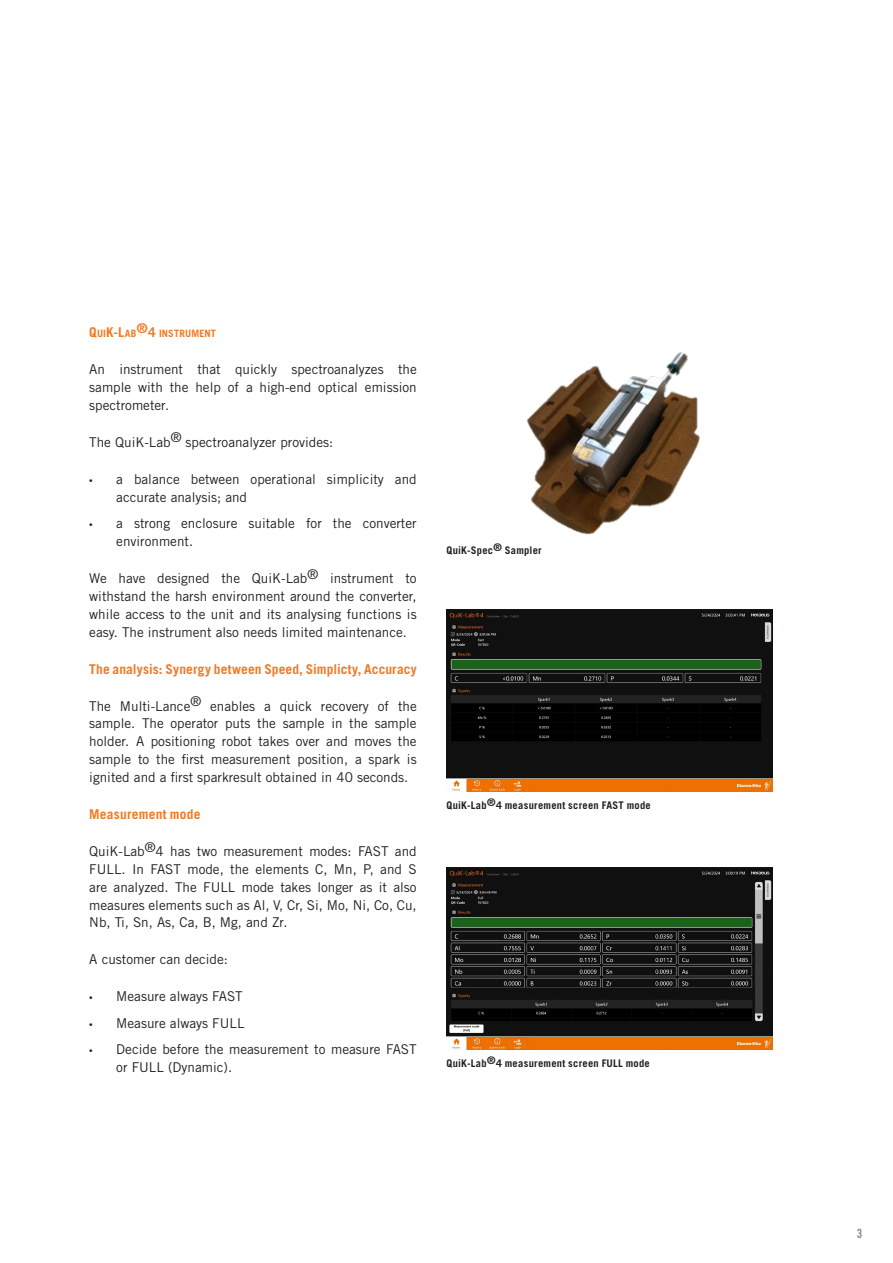
<style>
.page{position:relative;width:893px;height:1263px;background:#fff}
.page>*{position:absolute;margin:0;border:0;box-sizing:border-box;transform-origin:0 0}
.Body_text{font:13.5px/17.9px "Trade Gothic LT Std";color:#231f20;text-align:justify}
.body_head{font:700 13.5px "Trade Gothic LT Std";letter-spacing:.01em;color:#f47921}
.t1{font:12.75px "Trade Gothic LT Std Bd Cn 20";color:#8a8c8f}
.t2{font:700 10.5px "Trade Gothic LT Std";letter-spacing:.025em;color:#231f20}
.body_head-2{font:700 10.2px "Trade Gothic LT Std";letter-spacing:.01em;color:#f47921}
.s1{font-size:13.5px}
.s2{font-family:"Myriad Pro";font-size:12.75px}
</style>
<div class="page">
<img style="left:526px;top:352px;width:174px;height:183px">
<img style="left:447px;top:867px;width:325px;height:182px">
<img style="left:447px;top:609px;width:325px;height:182px">
<p class="body_head-2" style="left:89px;top:327px;width:128px"><span class="s1">Q</span>UI<span class="s1">K-L</span>AB<sup>®</sup><span class="s1">4</span> INSTRUMENT</p>
<p class="Body_text" style="left:89px;top:360px;width:329px">An instrument that quickly spectroanalyzes the sample with the help of a high-end optical emission spectrometer.</p>
<p class="Body_text" style="left:89px;top:433px;width:246px">The QuiK-Lab® spectroanalyzer provides:</p>
<p class="Body_text" style="left:116px;top:470px;width:302px;text-indent:-27px"><span class="s2">•</span> a balance between operational simplicity and accurate analysis; and</p>
<p class="Body_text" style="left:116px;top:514px;width:302px;text-indent:-27px"><span class="s2">•</span> a strong enclosure suitable for the converter environment.</p>
<p class="Body_text" style="left:89px;top:569px;width:329px">We have designed the QuiK-Lab® instrument to withstand the harsh environment around the converter, while access to the unit and its analysing functions is easy. The instrument also needs limited maintenance.</p>
<p class="body_head" style="left:89px;top:660px;width:329px">The analysis: Synergy between Speed, Simplicty, Accuracy</p>
<p class="Body_text" style="left:89px;top:697px;width:329px">The Multi-Lance® enables a quick recovery of the sample. The operator puts the sample in the sample holder. A positioning robot takes over and moves the sample to the first measurement position, a spark is ignited and a first sparkresult obtained in 40 seconds.</p>
<p class="body_head" style="left:89px;top:806px;width:113px">Measurement mode</p>
<p class="Body_text" style="left:89px;top:842px;width:329px">QuiK-Lab®4 has two measurement modes: FAST and FULL. In FAST mode, the elements C, Mn, P, and S are analyzed. The FULL mode takes longer as it also measures elements such as Al, V, Cr, Si, Mo, Ni, Co, Cu, Nb, Ti, Sn, As, Ca, B, Mg, and Zr.</p>
<p class="Body_text" style="left:89px;top:950px;width:140px">A customer can decide:</p>
<p class="Body_text" style="left:89px;top:987px;width:155px"><span class="s2">•</span> Measure always FAST</p>
<p class="Body_text" style="left:89px;top:1014px;width:157px"><span class="s2">•</span> Measure always FULL</p>
<p class="Body_text" style="left:116px;top:1040px;width:302px;text-indent:-27px"><span class="s2">•</span> Decide before the measurement to measure FAST or FULL (Dynamic).</p>
<p class="t2" style="left:446px;top:544px;width:97px">QuiK-Spec® Sampler</p>
<p class="t2" style="left:446px;top:799px;width:206px">QuiK-Lab®4 measurement screen FAST mode</p>
<p class="t2" style="left:446px;top:1057px;width:205px">QuiK-Lab®4 measurement screen FULL mode</p>
<p class="t1" style="left:857px;top:1226px;width:7px">3</p>
</div>
